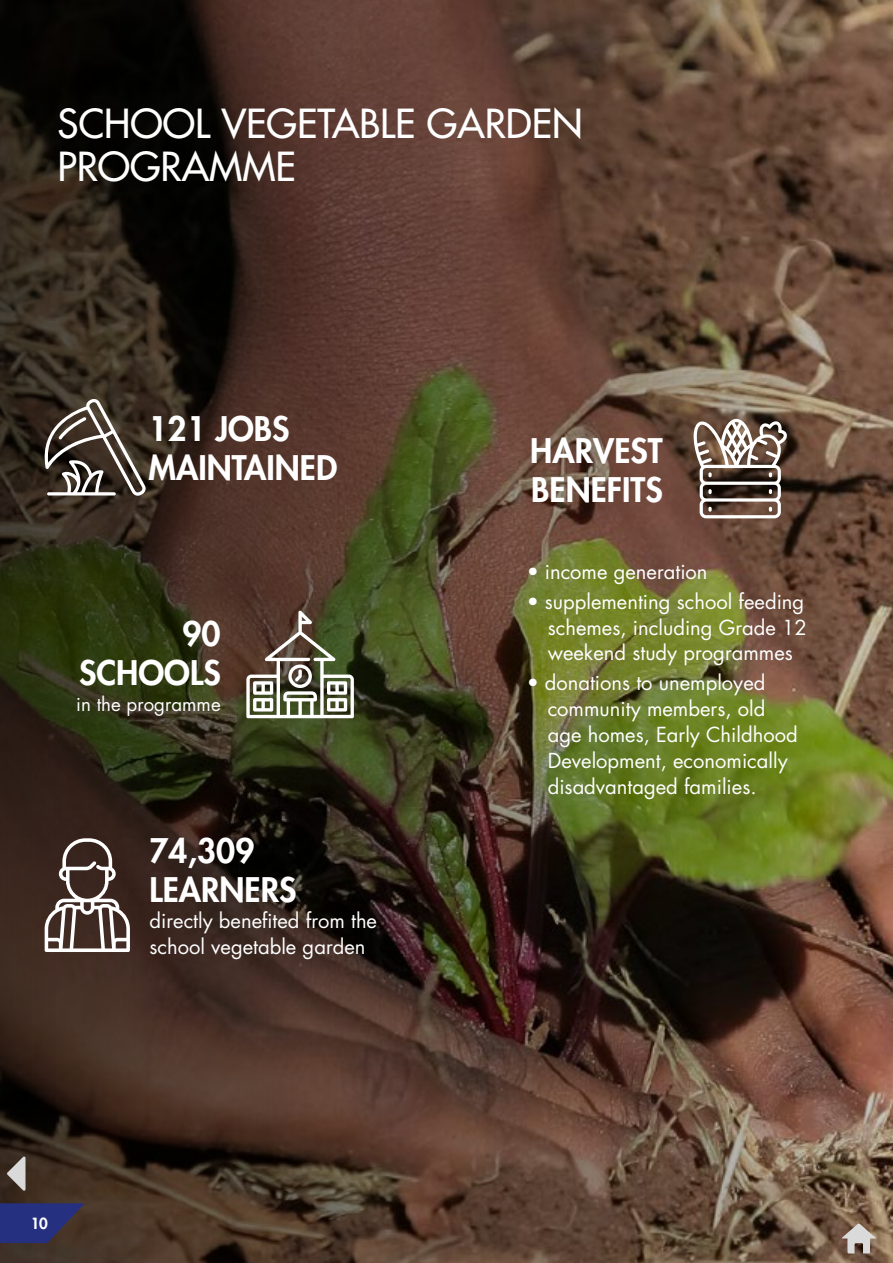
<style>
.page{position:relative;width:893px;height:1263px;background:#fff}
.page>*{position:absolute;margin:0;border:0;box-sizing:border-box;transform-origin:0 0}
.t1{font:500 39px/42px "Futura Std";color:#fff}
.t2{font:800 33px/38.8px "Futura Std";color:#fff}
.t3{font:20.1px/26px "Futura Std";color:#fff}
.t4{font:18.75px "Futura Std";color:#fff}
.t5{font:800 15px "Futura Std";color:#fff}
.s1{font-weight:800}
</style>
<div class="page">
<img style="left:0;top:0;width:893px;height:1263px">
<svg style="left:0;top:1203px;width:85px;height:40px;background:#2c306b"></svg>
<svg style="left:7px;top:1156px;width:19px;height:35px"></svg>
<svg style="left:38px;top:398px;width:108px;height:98px;background:#595048"></svg>
<svg style="left:246px;top:611px;width:108px;height:107px"></svg>
<svg style="left:45px;top:838px;width:85px;height:114px"></svg>
<svg style="left:693px;top:419px;width:94px;height:99px"></svg>
<svg style="left:842px;top:1223px;width:34px;height:30px"></svg>
<h1 class="t1" style="left:57px;top:103px;width:527px">SCHOOL VEGETABLE GARDEN<br>PROGRAMME</h1>
<h2 class="t2" style="left:149px;top:410px;width:190px">121 JOBS<br>MAINTAINED</h2>
<h2 class="t2" style="left:79px;top:614px;width:143px;text-align:right">90<br>SCHOOLS</h2>
<p class="t4" style="left:76px;top:692px;width:146px">in the programme</p>
<h2 class="t2" style="left:150px;top:832px;width:149px">74,309<br>LEARNERS</h2>
<p class="t3" style="left:150px;top:908px;width:229px">directly benefited from the school vegetable garden</p>
<h2 class="t2" style="left:530px;top:431px;width:134px">HARVEST<br>BENEFITS</h2>
<p class="t3" style="left:527px;top:558px;width:182px"><span class="s1">•</span> income generation</p>
<p class="t3" style="left:548px;top:588px;width:261px;text-indent:-20px"><span class="s1">•</span> supplementing school feeding schemes, including Grade 12 weekend study programmes</p>
<p class="t3" style="left:548px;top:670px;width:252px;text-indent:-20px"><span class="s1">•</span> donations to unemployed community members, old age homes, Early Childhood<br>Development, economically disadvantaged families.</p>
<p class="t5" style="left:31px;top:1213px;width:19px">10</p>
</div>
